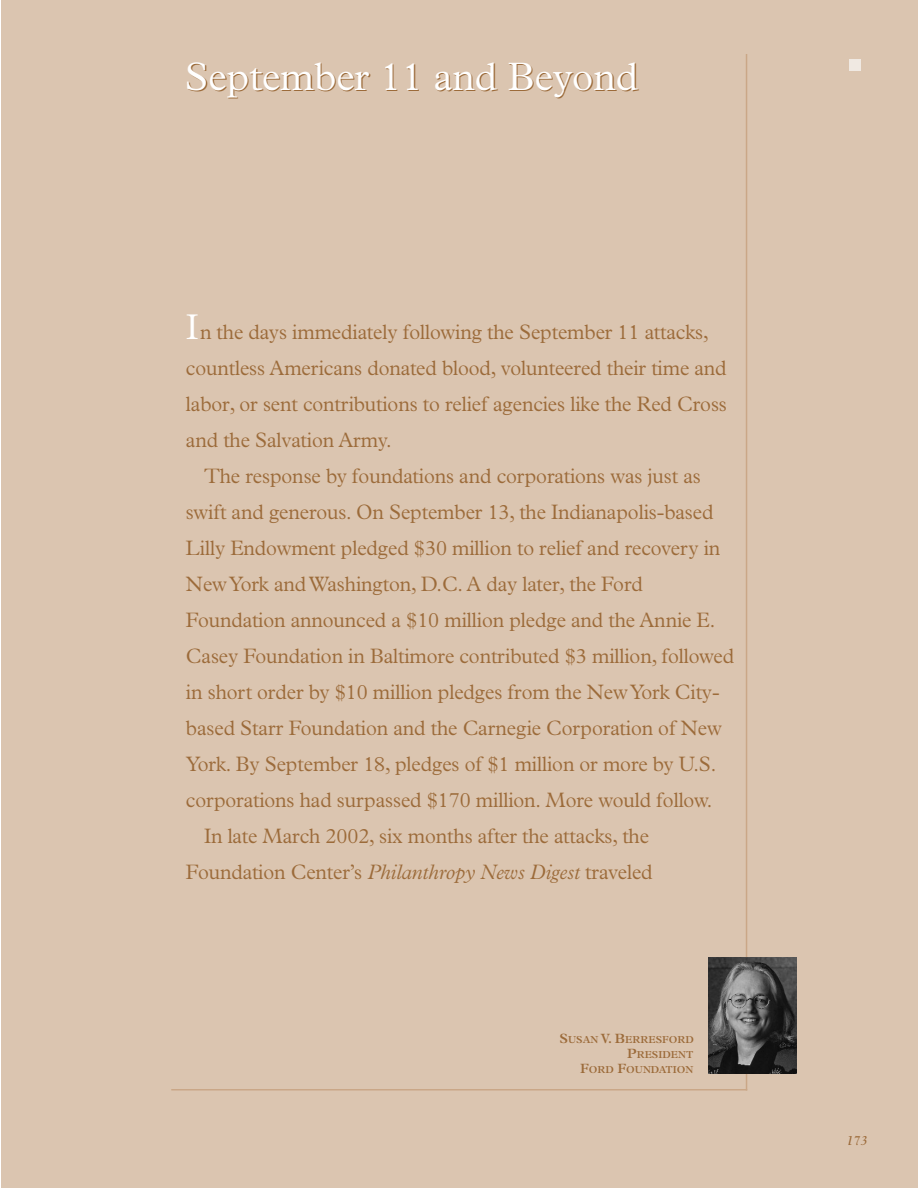
<style>
.page{position:relative;width:918px;height:1188px;background:#fff}
.page>*{position:absolute;margin:0;border:0;box-sizing:border-box;transform-origin:0 0}
.t1{font:300 39.9px "Plantin";color:#9c6b3a}
.t2{font:300 21px/36px "Plantin";letter-spacing:-.005em;color:#9c6b3a}
.t3{font:italic 700 14.7px "Centaur";color:#9c6b3a}
.t4{font:600 10.2px/15px "Plantin";color:#9c6b3a;text-align:right}
.s1{font-size:36px;color:#fff}
.s2{font-style:italic}
.s3{font-size:13.5px}
</style>
<div class="page">
<div style="left:1px;top:0;width:917px;height:1188px;background:#dbc5b0"></div>
<hr style="left:746px;top:54px;width:1px;height:1036px;background:#caa787">
<hr style="left:171px;top:1089px;width:576px;height:1px;background:#caa787">
<div style="left:849px;top:59px;width:12px;height:12px;background:#f0e9e2"></div>
<img style="left:708px;top:958px;width:89px;height:116px">
<h1 class="t1" style="left:186px;top:63px;width:455px">September 11 and Beyond</h1>
<p class="t2" style="left:186px;top:316px;width:543px"><span class="s1">I</span>n the days immediately following the September 11 attacks, countless Americans donated blood, volunteered their time and labor, or sent contributions to relief agencies like the Red Cross and the Salvation Army.</p>
<p class="t2" style="left:204px;top:460px;width:498px">The response by foundations and corporations was just as</p>
<p class="t2" style="left:186px;top:496px;width:529px">swift and generous. On September 13, the Indianapolis-based</p>
<p class="t2" style="left:186px;top:532px;width:536px">Lilly Endowment pledged $30 million to relief and recovery in</p>
<p class="t2" style="left:186px;top:568px;width:459px">New York and Washington, D.C. A day later, the Ford</p>
<p class="t2" style="left:186px;top:604px;width:531px">Foundation announced a $10 million pledge and the Annie E.</p>
<p class="t2" style="left:186px;top:640px;width:550px">Casey Foundation in Baltimore contributed $3 million, followed</p>
<p class="t2" style="left:186px;top:676px;width:535px">in short order by $10 million pledges from the New York City-</p>
<p class="t2" style="left:186px;top:712px;width:538px">based Starr Foundation and the Carnegie Corporation of New</p>
<p class="t2" style="left:186px;top:748px;width:532px">York. By September 18, pledges of $1 million or more by U.S.</p>
<p class="t2" style="left:186px;top:784px;width:528px">corporations had surpassed $170 million. More would follow.</p>
<p class="t2" style="left:204px;top:820px;width:447px">In late March 2002, six months after the attacks, the</p>
<p class="t2" style="left:186px;top:856px;width:468px">Foundation Center’s <span class="s2">Philanthropy News Digest</span> traveled</p>
<p class="t4" style="left:559px;top:1033px;width:136px"><span class="s3">S</span>USAN <span class="s3">V. B</span>ERRESFORD<br><span class="s3">P</span>RESIDENT<br><span class="s3">F</span>ORD <span class="s3">F</span>OUNDATION</p>
<p class="t3" style="left:846px;top:1135px;width:23px">173</p>
</div>
